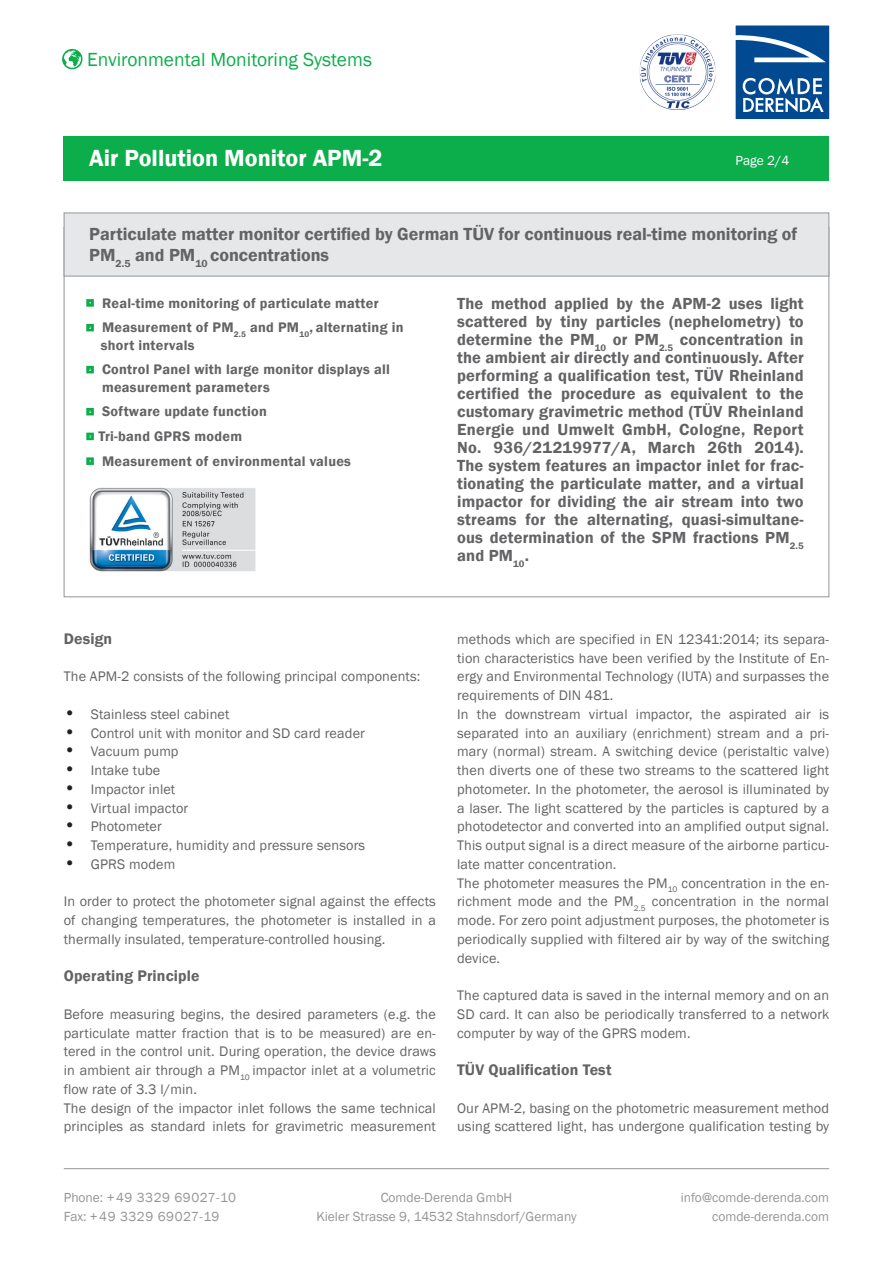
<style>
.page{position:relative;width:893px;height:1263px;background:#fff}
.page>*{position:absolute;margin:0;border:0;box-sizing:border-box;transform-origin:0 0}
.t1{font:600 24px "Franklin Gothic";color:#fff}
.t2{font:19.5px "Franklin Gothic";color:#0cae4c}
.t3{font:600 18px/21px "Franklin Gothic";color:#636366}
.t4{font:600 16.5px/18px "Franklin Gothic";letter-spacing:.01em;color:#636366;text-align:justify}
.t5{font:600 15.75px "Franklin Gothic";letter-spacing:.01em;color:#636366}
.t6{font:14.25px/18.8px "Franklin Gothic";letter-spacing:.01em;color:#636366;text-align:justify}
.t7{font:600 14.25px "Franklin Gothic";letter-spacing:.02em;color:#636366}
.t8{font:13.5px/18.8px "Franklin Gothic";color:#939598;text-align:center}
.t9{font:13.5px/18.8px "Franklin Gothic";letter-spacing:.04em;color:#939598}
.t10{font:13.5px "Franklin Gothic";color:#fff}
.s1{font-weight:400;color:#0cae4c}
.s2{font-size:18px;color:#231f20}
</style>
<div class="page">
<hr style="left:64px;top:1168px;width:765px;height:1px;background:#939598">
<svg style="left:62px;top:49px;width:20px;height:20px"></svg>
<svg style="left:736px;top:26px;width:93px;height:93px;background:#336da6"></svg>
<img style="left:640px;top:35px;width:75px;height:75px">
<img style="left:89px;top:487px;width:166px;height:84px">
<div style="left:64px;top:136px;width:765px;height:45px;background:#0cae4c"></div>
<div style="left:64px;top:213px;width:765px;height:63px;background:#e6e7e9;border:1px solid #939598"></div>
<div style="left:86px;top:299px;width:8px;height:8px;border:6px solid #0cae4c"></div>
<div style="left:86px;top:324px;width:8px;height:7px;border:6px solid #0cae4c"></div>
<div style="left:86px;top:366px;width:8px;height:7px;border:6px solid #0cae4c"></div>
<div style="left:86px;top:408px;width:8px;height:7px;border:6px solid #0cae4c"></div>
<div style="left:86px;top:433px;width:8px;height:7px;border:6px solid #0cae4c"></div>
<div style="left:86px;top:457px;width:8px;height:8px;border:6px solid #0cae4c"></div>
<h2 class="t2" style="left:87px;top:48px;width:286px">Environmental Monitoring Systems</h2>
<p class="t1" style="left:89px;top:143px;width:295px">Air Pollution Monitor APM-2</p>
<p class="t10" style="left:736px;top:152px;width:55px">Page 2/4</p>
<p class="t3" style="left:89px;top:224px;width:710px">Particulate matter monitor certified by German TÜV for continuous real-time monitoring of<br>PM<sub>2.5</sub> and PM<sub>10</sub> concentrations</p>
<p class="t7" style="left:89px;top:294px;width:291px"><span class="s1">∙</span> Real-time monitoring of particulate matter</p>
<p class="t7" style="left:89px;top:319px;width:316px"><span class="s1">∙</span> Measurement of PM<sub>2.5</sub> and PM<sub>10</sub>, alternating in</p>
<p class="t7" style="left:101px;top:336px;width:95px">short intervals</p>
<p class="t7" style="left:89px;top:361px;width:302px"><span class="s1">∙</span> Control Panel with large monitor displays all</p>
<p class="t7" style="left:102px;top:378px;width:169px">measurement parameters</p>
<p class="t7" style="left:89px;top:403px;width:179px"><span class="s1">∙</span> Software update function</p>
<p class="t7" style="left:89px;top:428px;width:154px"><span class="s1">∙</span> Tri-band GPRS modem</p>
<p class="t7" style="left:89px;top:452px;width:263px"><span class="s1">∙</span> Measurement of environmental values</p>
<p class="t4" style="left:457px;top:295px;width:348px">The method applied by the APM-2 uses light scattered by tiny particles (nephelometry) to determine the PM<sub>10</sub> or PM<sub>2.5</sub> concentration in the ambient air directly and continuously. After performing a qualification test, TÜV Rheinland certified the procedure as equivalent to the customary gravimetric method (TÜV Rheinland Energie und Umwelt GmbH, Cologne, Report No. 936/21219977/A, March 26th 2014).<br>The system features an impactor inlet for frac&shy;tionating the particulate matter, and a virtual impactor for dividing the air stream into two streams for the alternating, quasi-simultane&shy;ous determination of the SPM fractions PM<sub>2.5 </sub>and PM<sub>10</sub>.</p>
<p class="t5" style="left:64px;top:629px;width:50px">Design</p>
<p class="t6" style="left:64px;top:668px;width:358px">The APM-2 consists of the following principal components:</p>
<p class="t6" style="left:64px;top:705px;width:167px"><span class="s2">•</span> Stainless steel cabinet</p>
<p class="t6" style="left:64px;top:724px;width:303px"><span class="s2">•</span> Control unit with monitor and SD card reader</p>
<p class="t6" style="left:64px;top:743px;width:116px"><span class="s2">•</span> Vacuum pump</p>
<p class="t6" style="left:64px;top:761px;width:98px"><span class="s2">•</span> Intake tube</p>
<p class="t6" style="left:64px;top:780px;width:113px"><span class="s2">•</span> Impactor inlet</p>
<p class="t6" style="left:64px;top:799px;width:126px"><span class="s2">•</span> Virtual impactor</p>
<p class="t6" style="left:64px;top:818px;width:100px"><span class="s2">•</span> Photometer</p>
<p class="t6" style="left:64px;top:836px;width:303px"><span class="s2">•</span> Temperature, humidity and pressure sensors</p>
<p class="t6" style="left:64px;top:855px;width:113px"><span class="s2">•</span> GPRS modem</p>
<p class="t6" style="left:64px;top:893px;width:374px">In order to protect the photometer signal against the effects of changing temperatures, the photometer is installed in a thermally insulated, temperature-controlled housing.</p>
<p class="t5" style="left:64px;top:966px;width:137px">Operating Principle</p>
<p class="t6" style="left:64px;top:1005px;width:374px">Before measuring begins, the desired parameters (e.g. the particulate matter fraction that is to be measured) are en&shy;tered in the control unit. During operation, the device draws in ambient air through a PM<sub>10</sub> impactor inlet at a volumetric flow rate of 3.3 l/min.</p>
<p class="t6" style="left:64px;top:1099px;width:374px">The design of the impactor inlet follows the same technical principles as standard inlets for gravimetric measurement</p>
<p class="t6" style="left:457px;top:630px;width:374px">methods which are specified in EN 12341:2014; its separa&shy;tion characteristics have been verified by the Institute of En&shy;ergy and Environmental Technology (IUTA) and surpasses the requirements of DIN 481.</p>
<p class="t6" style="left:457px;top:705px;width:374px">In the downstream virtual impactor, the aspirated air is separated into an auxiliary (enrichment) stream and a pri&shy;mary (normal) stream. A switching device (peristaltic valve) then diverts one of these two streams to the scattered light photometer. In the photometer, the aerosol is illuminated by a laser. The light scattered by the particles is captured by a photodetector and converted into an amplified output signal.<br>This output signal is a direct measure of the airborne particu&shy;late matter concentration.</p>
<p class="t6" style="left:457px;top:874px;width:374px">The photometer measures the PM<sub>10</sub> concentration in the en&shy;richment mode and the PM<sub>2.5</sub> concentration in the normal mode. For zero point adjustment purposes, the photometer is periodically supplied with filtered air by way of the switching device.</p>
<p class="t6" style="left:457px;top:986px;width:374px">The captured data is saved in the internal memory and on an SD card. It can also be periodically transferred to a network computer by way of the GPRS modem.</p>
<p class="t5" style="left:457px;top:1060px;width:156px">TÜV Qualification Test</p>
<p class="t6" style="left:457px;top:1099px;width:374px">Our APM-2, basing on the photometric measurement method using scattered light, has undergone qualification testing by</p>
<p class="t9" style="left:64px;top:1189px;width:174px">Phone: +49 3329 69027-10<br>Fax: +49 3329 69027-19</p>
<p class="t8" style="left:316px;top:1189px;width:262px">Comde-Derenda GmbH<br>Kieler Strasse 9, 14532 Stahnsdorf/Germany</p>
<p class="t8" style="left:681px;top:1189px;width:150px;text-align:right">info@comde-derenda.com comde-derenda.com</p>
</div>
